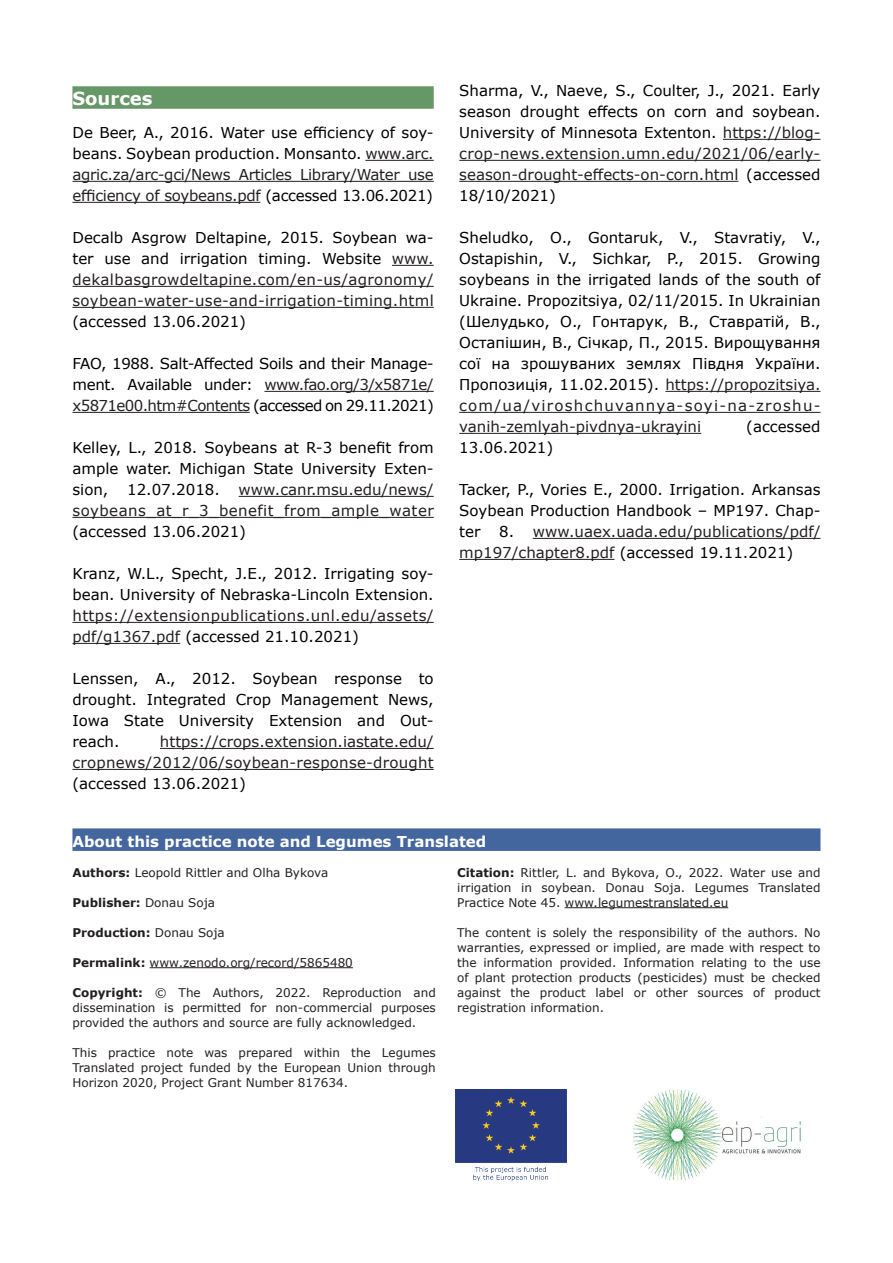
<style>
.page{position:relative;width:893px;height:1263px;background:#fff}
.page>*{position:absolute;margin:0;border:0;box-sizing:border-box;transform-origin:0 0}
.t1{font:700 18px "Verdana";color:#fff}
.t2{font:15px/21px "Verdana";color:#000;text-align:justify}
.t3{font:15px/21px "Verdana";letter-spacing:.02em;color:#231f20;text-align:right}
.t4{font:700 15px "Verdana";color:#fff}
.t5{font:12px/15px "Verdana";color:#231f20;text-align:justify}
.t6{font:700 12px "Verdana";color:#231f20}
.s1{color:#231f20}
.s2{color:#000}
.s3{font-weight:700}
.s4{font-weight:400}
</style>
<div class="page">
<div style="left:72px;top:828px;width:748px;height:23px;background:#44669e"></div>
<hr style="left:150px;top:967px;width:203px;height:1px;background:#231f20">
<hr style="left:565px;top:907px;width:163px;height:1px;background:#231f20">
<img style="left:455px;top:1089px;width:111px;height:91px">
<img style="left:633px;top:1089px;width:168px;height:91px">
<div style="left:72px;top:86px;width:362px;height:23px;background:#669867"></div>
<hr style="left:365px;top:160px;width:69px;height:1px;background:#231f20">
<hr style="left:72px;top:181px;width:362px;height:1px;background:#231f20">
<hr style="left:72px;top:202px;width:188px;height:1px;background:#231f20">
<hr style="left:392px;top:265px;width:42px;height:1px;background:#231f20">
<hr style="left:72px;top:286px;width:362px;height:1px;background:#231f20">
<hr style="left:72px;top:307px;width:362px;height:1px;background:#231f20">
<hr style="left:264px;top:391px;width:170px;height:1px;background:#231f20">
<hr style="left:72px;top:412px;width:178px;height:1px;background:#231f20">
<hr style="left:239px;top:496px;width:195px;height:1px;background:#231f20">
<hr style="left:72px;top:517px;width:362px;height:1px;background:#231f20">
<hr style="left:72px;top:622px;width:362px;height:1px;background:#231f20">
<hr style="left:72px;top:643px;width:108px;height:1px;background:#231f20">
<hr style="left:160px;top:748px;width:274px;height:1px;background:#231f20">
<hr style="left:72px;top:769px;width:362px;height:1px;background:#231f20">
<hr style="left:723px;top:139px;width:97px;height:1px;background:#231f20">
<hr style="left:459px;top:160px;width:361px;height:1px;background:#231f20">
<hr style="left:459px;top:181px;width:279px;height:1px;background:#231f20">
<hr style="left:665px;top:391px;width:155px;height:1px;background:#231f20">
<hr style="left:459px;top:412px;width:361px;height:1px;background:#231f20">
<hr style="left:459px;top:433px;width:242px;height:1px;background:#231f20">
<hr style="left:533px;top:538px;width:287px;height:1px;background:#231f20">
<hr style="left:459px;top:559px;width:155px;height:1px;background:#231f20">
<p class="t1" style="left:72px;top:86px;width:82px">Sources</p>
<p class="t2" style="left:72px;top:122px;width:363px">De Beer, A., 2016. Water use efficiency of soy&shy;beans. Soybean production. Monsanto. <span class="s1">www.arc. agric.za/arc-gci/News Articles Library/Water use efficiency of soybeans.pdf</span> (accessed 13.06.2021)</p>
<p class="t3" style="left:72px;top:227px;width:363px;text-align:justify"><span class="s2">Decalb Asgrow Deltapine, 2015. Soybean wa&shy;ter use and irrigation timing. Website</span> www. dekalbasgrowdeltapine.com/en-us/agronomy/ soybean-water-use-and-irrigation-timing.html</p>
<p class="t2" style="left:72px;top:311px;width:175px">(accessed 13.06.2021)</p>
<p class="t2" style="left:72px;top:353px;width:363px">FAO, 1988. Salt-Affected Soils and their Manage&shy;ment. Available under: <span class="s1">www.fao.org/3/x5871e/ x5871e00.htm#Contents</span> (accessed on 29.11.2021)</p>
<p class="t2" style="left:72px;top:437px;width:363px">Kelley, L., 2018. Soybeans at R-3 benefit from ample water. Michigan State University Exten&shy;sion,</p>
<p class="t3" style="left:72px;top:479px;width:363px"><span class="s2">12.07.2018.</span> www.canr.msu.edu/news/ soybeans_at_r_3_benefit_from_ample_water</p>
<p class="t2" style="left:72px;top:521px;width:175px">(accessed 13.06.2021)</p>
<p class="t2" style="left:72px;top:563px;width:363px">Kranz, W.L., Specht, J.E., 2012. Irrigating soy&shy;bean. University of Nebraska-Lincoln Extension.</p>
<p class="t3" style="left:72px;top:605px;width:363px;text-align:left">https://extensionpublications.unl.edu/assets/ pdf/g1367.pdf <span class="s2">(accessed 21.10.2021)</span></p>
<p class="t2" style="left:72px;top:668px;width:363px">Lenssen, A., 2012. Soybean response to drought. Integrated Crop Management News, Iowa State University Extension and Out&shy;reach.</p>
<p class="t3" style="left:72px;top:731px;width:363px">https://crops.extension.iastate.edu/ cropnews/2012/06/soybean-response-drought</p>
<p class="t2" style="left:72px;top:773px;width:175px">(accessed 13.06.2021)</p>
<p class="t2" style="left:459px;top:80px;width:363px">Sharma, V., Naeve, S., Coulter, J., 2021. Early season drought effects on corn and soybean.<br>University of Minnesota Extenton. <span class="s1">https://blog&shy;crop-news.extension.umn.edu/2021/06/early&shy;season-drought-effects-on-corn.html</span> (accessed 18/10/2021)</p>
<p class="t2" style="left:459px;top:227px;width:363px">Sheludko, O., Gontaruk, V., Stavratiy, V., Ostapishin, V., Sichkar, P., 2015. Growing soybeans in the irrigated lands of the south of Ukraine. Propozitsiya, 02/11/2015. In Ukrainian (Шелудько, О., Гонтарук, В., Ставратiй, В., Остапішин, В., Січкар, П., 2015. Вирощування сої на зрошуваних землях Півдня України.<br>Пропозиція, 11.02.2015). <span class="s1">https://propozitsiya. com/ua/viroshchuvannya-soyi-na-zroshu&shy;vanih-zemlyah-pivdnya-ukrayini</span></p>
<p class="t2" style="left:746px;top:416px;width:76px">(accessed</p>
<p class="t2" style="left:459px;top:437px;width:96px">13.06.2021)</p>
<p class="t2" style="left:459px;top:479px;width:363px">Tacker, P., Vories E., 2000. Irrigation. Arkansas Soybean Production Handbook – MP197. Chap&shy;ter 8. <span class="s1">www.uaex.uada.edu/publications/pdf/ mp197/chapter8.pdf</span> (accessed 19.11.2021)</p>
<p class="t4" style="left:72px;top:831px;width:415px">About this practice note and Legumes Translated</p>
<p class="t5" style="left:72px;top:865px;width:257px"><span class="s3">Authors:</span> Leopold Rittler and Olha Bykova</p>
<p class="t6" style="left:72px;top:894px;width:144px">Publisher: <span class="s4">Donau Soja</span></p>
<p class="t6" style="left:72px;top:924px;width:154px">Production: <span class="s4">Donau Soja</span></p>
<p class="t5" style="left:72px;top:955px;width:282px"><span class="s3">Permalink:</span> www.zenodo.org/record/5865480</p>
<p class="t5" style="left:72px;top:985px;width:365px"><span class="s3">Copyright:</span> © The Authors, 2022. Reproduction and dissemination is permitted for non-commercial purposes provided the authors and source are fully acknowledged.</p>
<p class="t5" style="left:72px;top:1045px;width:365px">This practice note was prepared within the Legumes Translated project funded by the European Union through Horizon 2020, Project Grant Number 817634.</p>
<p class="t5" style="left:457px;top:865px;width:365px"><span class="s3">Citation:</span> Rittler, L. and Bykova, O., 2022. Water use and irrigation in soybean. Donau Soja. Legumes Translated Practice Note 45. www.legumestranslated.eu</p>
<p class="t5" style="left:457px;top:925px;width:365px">The content is solely the responsibility of the authors. No warranties, expressed or implied, are made with respect to the information provided. Information relating to the use of plant protection products (pesticides) must be checked against the product label or other sources of product registration information.</p>
</div>
